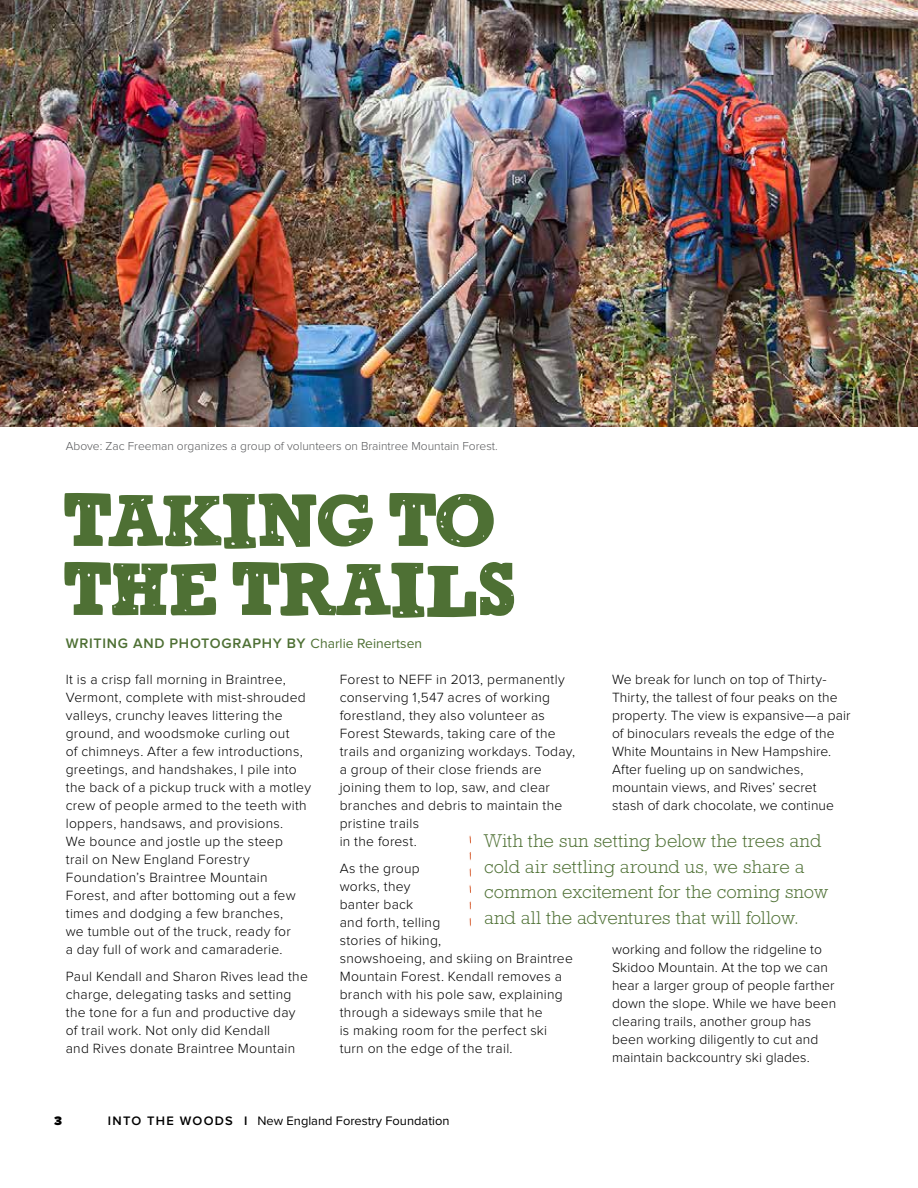
<style>
.page{position:relative;width:918px;height:1188px;background:#fff}
.page>*{position:absolute;margin:0;border:0;box-sizing:border-box;transform-origin:0 0}
.t1{font:93px/69px "NEFF Font 4";letter-spacing:-.005em;color:#4e7034}
.t2{font:300 18.75px/25.5px "Rockwell";letter-spacing:.01em;color:#4e7034}
.t3{font:600 14.25px "Proxima Nova";letter-spacing:.05em;color:#4e7034}
.t4{font:300 13.8px/18px "Proxima Nova";letter-spacing:.02em;color:#000}
.t5{font:12.75px "Proxima Nova";color:#000}
.t6{font:900 12.75px "Proxima Nova";color:#000}
.t7{font:300 12px "Proxima Nova";color:#58595b}
.s1{font-weight:400;font-size:13.8px}
.s2{font-weight:600}
</style>
<div class="page">
<img style="left:0;top:0;width:918px;height:427px">
<img style="left:469px;top:835px;width:2px;height:92px">
<p class="t7" style="left:66px;top:439px;width:434px">Above: Zac Freeman organizes a group of volunteers on Braintree Mountain Forest.</p>
<h1 class="t1" style="left:63px;top:492px;width:453px">TAKING TO<br>THE TRAILS</h1>
<p class="t3" style="left:66px;top:635px;width:358px">WRITING AND PHOTOGRAPHY BY <span class="s1">Charlie Reinertsen</span></p>
<p class="t4" style="left:66px;top:671px;width:247px">It is a crisp fall morning in Braintree, Vermont, complete with mist-shrouded valleys, crunchy leaves littering the ground, and woodsmoke curling out<br>of chimneys. After a few introductions, greetings, and handshakes, I pile into the back of a pickup truck with a motley crew of people armed to the teeth with loppers, handsaws, and provisions.<br>We bounce and jostle up the steep<br>trail on New England Forestry Foundation’s Braintree Mountain Forest, and after bottoming out a few times and dodging a few branches,<br>we tumble out of the truck, ready for<br>a day full of work and camaraderie.</p>
<p class="t4" style="left:66px;top:968px;width:244px">Paul Kendall and Sharon Rives lead the charge, delegating tasks and setting the tone for a fun and productive day of trail work. Not only did Kendall<br>and Rives donate Braintree Mountain</p>
<p class="t4" style="left:340px;top:671px;width:237px">Forest to NEFF in 2013, permanently conserving 1,547 acres of working forestland, they also volunteer as<br>Forest Stewards, taking care of the trails and organizing workdays. Today, a group of their close friends are joining them to lop, saw, and clear branches and debris to maintain the pristine trails<br>in the forest.</p>
<p class="t4" style="left:340px;top:860px;width:235px">As the group<br>works, they<br>banter back<br>and forth, telling<br>stories of hiking,<br>snowshoeing, and skiing on Braintree<br>Mountain Forest. Kendall removes a branch with his pole saw, explaining through a sideways smile that he<br>is making room for the perfect ski turn on the edge of the trail.</p>
<p class="t4" style="left:612px;top:671px;width:240px">We break for lunch on top of Thirty-Thirty, the tallest of four peaks on the property. The view is expansive—a pair of binoculars reveals the edge of the White Mountains in New Hampshire.<br>After fueling up on sandwiches, mountain views, and Rives’ secret stash of dark chocolate, we continue</p>
<h2 class="t2" style="left:484px;top:828px;width:345px">With the sun setting below the trees and cold air settling around us, we share a common excitement for the coming snow and all the adventures that will follow.</h2>
<p class="t4" style="left:612px;top:941px;width:226px">working and follow the ridgeline to Skidoo Mountain. At the top we can hear a larger group of people farther down the slope. While we have been clearing trails, another group has been working diligently to cut and maintain backcountry ski glades.</p>
<p class="t6" style="left:54px;top:1113px;width:9px">3</p>
<p class="t5" style="left:108px;top:1113px;width:343px"><span class="s2">INTO THE WOODS I</span> New England Forestry Foundation</p>
</div>
